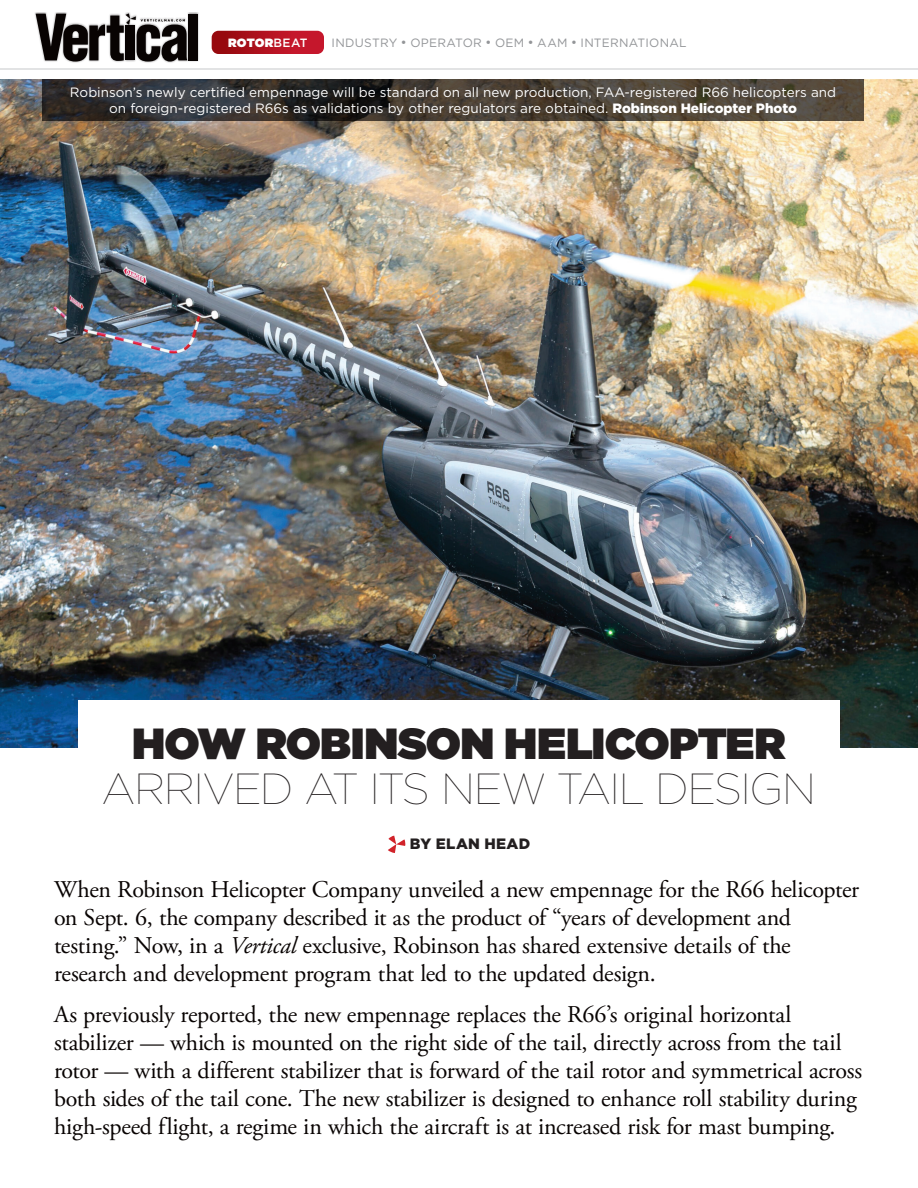
<style>
.page{position:relative;width:918px;height:1188px;background:#fff}
.page>*{position:absolute;margin:0;border:0;box-sizing:border-box;transform-origin:0 0}
.t1{font:100 43.5px "Gotham HTF";letter-spacing:-.035em;color:#231f20}
.t2{font:900 43.5px "Gotham HTF";letter-spacing:-.015em;color:#231f20}
.t3{font:24px/28px "Adobe Garamond Pro";letter-spacing:-.01em;color:#080302}
.t4{font:900 15px "Gotham HTF";letter-spacing:.025em;color:#231f20}
.t5{font:13.5px/16.2px "Gotham HTF";color:#fff;text-align:center}
.t6{font:12px "Gotham HTF";letter-spacing:.02em;color:#939598}
.t7{font:900 12px "Gotham HTF";letter-spacing:.01em;color:#fff}
.s1{font-weight:500}
.s2{font-family:"Lemon Milklight"}
.s3{font-weight:900}
.s4{font-style:italic}
</style>
<div class="page">
<hr style="left:0;top:69px;width:918px;height:1px;background:#c7c8ca">
<svg style="left:212px;top:31px;width:112px;height:23px;background:#b21422"></svg>
<img style="left:0;top:80px;width:918px;height:667px">
<div style="left:78px;top:700px;width:762px;height:166px;background:#fff"></div>
<svg style="left:388px;top:836px;width:18px;height:17px"></svg>
<svg style="left:42px;top:80px;width:822px;height:41px;background:#403a34"></svg>
<div style="left:34px;top:12px;width:166px;height:52px;background:#231f20;opacity:.45"></div>
<div style="left:189px;top:14px;width:9px;height:46px;background:#080302"></div>
<svg style="left:36px;top:13px;width:151px;height:49px"></svg>
<p class="t7" style="left:228px;top:36px;width:81px">ROTOR<span class="s1">BEAT</span></p>
<p class="t6" style="left:332px;top:36px;width:356px">INDUSTRY <span class="s2">[</span> OPERATOR <span class="s2">[</span> OEM <span class="s2">[</span> AAM <span class="s2">[</span> INTERNATIONAL</p>
<p class="t5" style="left:70px;top:83px;width:768px">Robinson’s newly certified empennage will be standard on all new production, FAA-registered R66 helicopters and on foreign-registered R66s as validations by other regulators are obtained. <span class="s3">Robinson Helicopter Photo</span></p>
<h1 class="t2" style="left:132px;top:718px;width:655px">HOW ROBINSON HELICOPTER</h1>
<h1 class="t1" style="left:102px;top:765px;width:716px">ARRIVED AT ITS NEW TAIL DESIGN</h1>
<p class="t4" style="left:410px;top:835px;width:122px">BY ELAN HEAD</p>
<p class="t3" style="left:54px;top:876px;width:807px">When Robinson Helicopter Company unveiled a new empennage for the R66 helicopter on Sept. 6, the company described it as the product of “years of development and testing.” Now, in a <span class="s4">Vertical</span> exclusive, Robinson has shared extensive details of the research and development program that led to the updated design.</p>
<p class="t3" style="left:54px;top:1001px;width:810px">As previously reported, the new empennage replaces the R66’s original horizontal stabilizer — which is mounted on the right side of the tail, directly across from the tail rotor — with a different stabilizer that is forward of the tail rotor and symmetrical across both sides of the tail cone. The new stabilizer is designed to enhance roll stability during high-speed flight, a regime in which the aircraft is at increased risk for mast bumping.</p>
</div>
